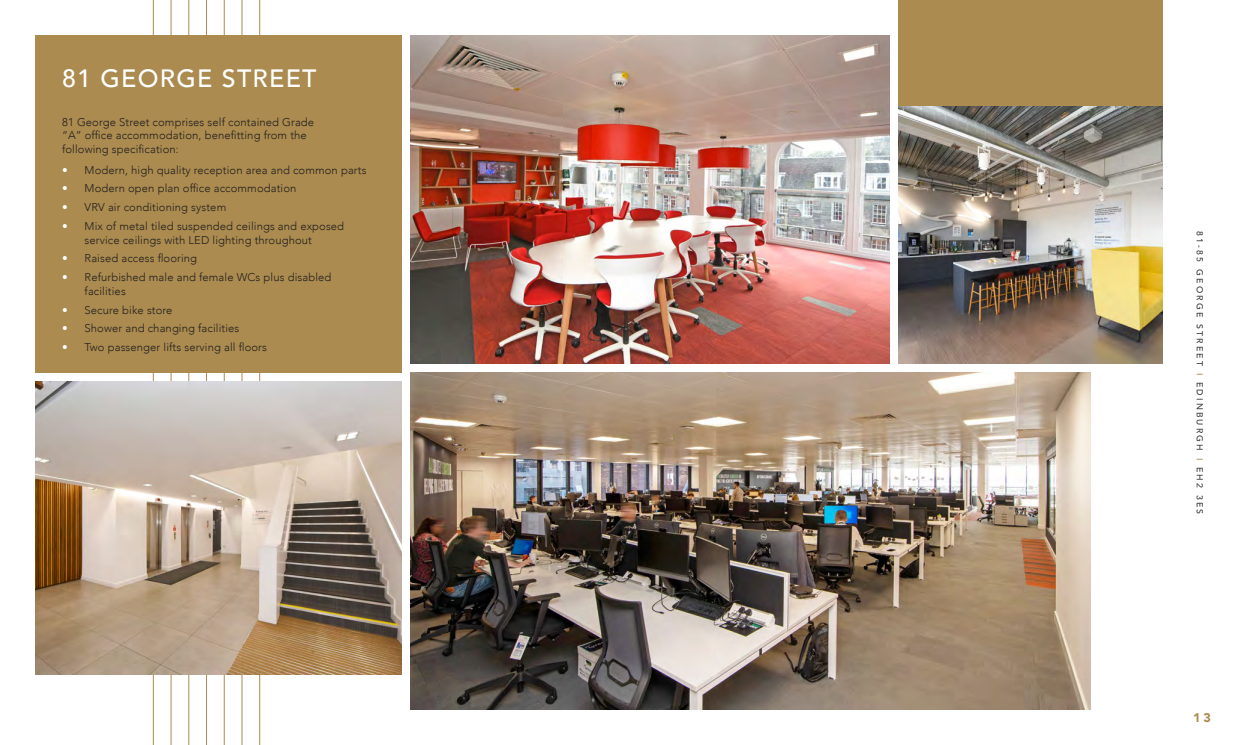
<style>
.page{position:relative;width:1241px;height:745px;background:#fff}
.page>*{position:absolute;margin:0;border:0;box-sizing:border-box;transform-origin:0 0}
.t1{font:500 25px "Avenir";letter-spacing:.05em;color:#fff}
.t2{font:900 12.5px "Avenir";color:#ab8b4f}
.t3{font:300 11.25px/13.5px "Avenir";letter-spacing:.01em;color:#231f20}
.t4{font:500 8.75px "Avenir";letter-spacing:.25em;color:#393e41}
.s1{color:#fff}
.s2{color:#ab8b4f}
</style>
<div class="page">
<hr style="left:153px;top:0;width:1px;height:744px;background:#ab8b4f">
<hr style="left:170px;top:0;width:1px;height:744px;background:#ab8b4f">
<hr style="left:188px;top:0;width:1px;height:744px;background:#ab8b4f">
<hr style="left:206px;top:0;width:1px;height:744px;background:#ab8b4f">
<hr style="left:224px;top:0;width:1px;height:744px;background:#ab8b4f">
<hr style="left:241px;top:0;width:1px;height:744px;background:#ab8b4f">
<hr style="left:259px;top:0;width:1px;height:744px;background:#ab8b4f">
<div style="left:35px;top:36px;width:366px;height:337px;background:#ab8b4f"></div>
<div style="left:898px;top:0;width:264px;height:106px;background:#ab8b4f"></div>
<img style="left:410px;top:372px;width:680px;height:337px">
<img style="left:410px;top:36px;width:479px;height:327px">
<img style="left:35px;top:381px;width:366px;height:292px">
<img style="left:898px;top:106px;width:264px;height:257px">
<p class="t1" style="left:62px;top:57px;width:256px">81 GEORGE STREET</p>
<p class="t3" style="left:62px;top:115px;width:254px">81 George Street comprises self contained Grade “A” office accommodation, benefitting from the following specification:</p>
<p class="t3" style="left:62px;top:163px;width:306px"><span class="s1">•</span> Modern, high quality reception area and common parts</p>
<p class="t3" style="left:62px;top:182px;width:236px"><span class="s1">•</span> Modern open plan office accommodation</p>
<p class="t3" style="left:62px;top:200px;width:166px"><span class="s1">•</span> VRV air conditioning system</p>
<p class="t3" style="left:85px;top:219px;width:261px;text-indent:-22px"><span class="s1">•</span> Mix of metal tiled suspended ceilings and exposed service ceilings with LED lighting throughout</p>
<p class="t3" style="left:62px;top:252px;width:137px"><span class="s1">•</span> Raised access flooring</p>
<p class="t3" style="left:85px;top:270px;width:248px;text-indent:-22px"><span class="s1">•</span> Refurbished male and female WCs plus disabled facilities</p>
<p class="t3" style="left:62px;top:303px;width:112px"><span class="s1">•</span> Secure bike store</p>
<p class="t3" style="left:62px;top:321px;width:179px"><span class="s1">•</span> Shower and changing facilities</p>
<p class="t3" style="left:62px;top:340px;width:206px"><span class="s1">•</span> Two passenger lifts serving all floors</p>
<p class="t4" style="left:1207px;top:231px;width:284px;rotate:90deg">81-85 GEORGE STREET <span class="s2">I</span> EDINBURGH <span class="s2">I</span> EH2 3ES</p>
<p class="t2" style="left:1192px;top:706px;width:19px">13</p>
</div>
